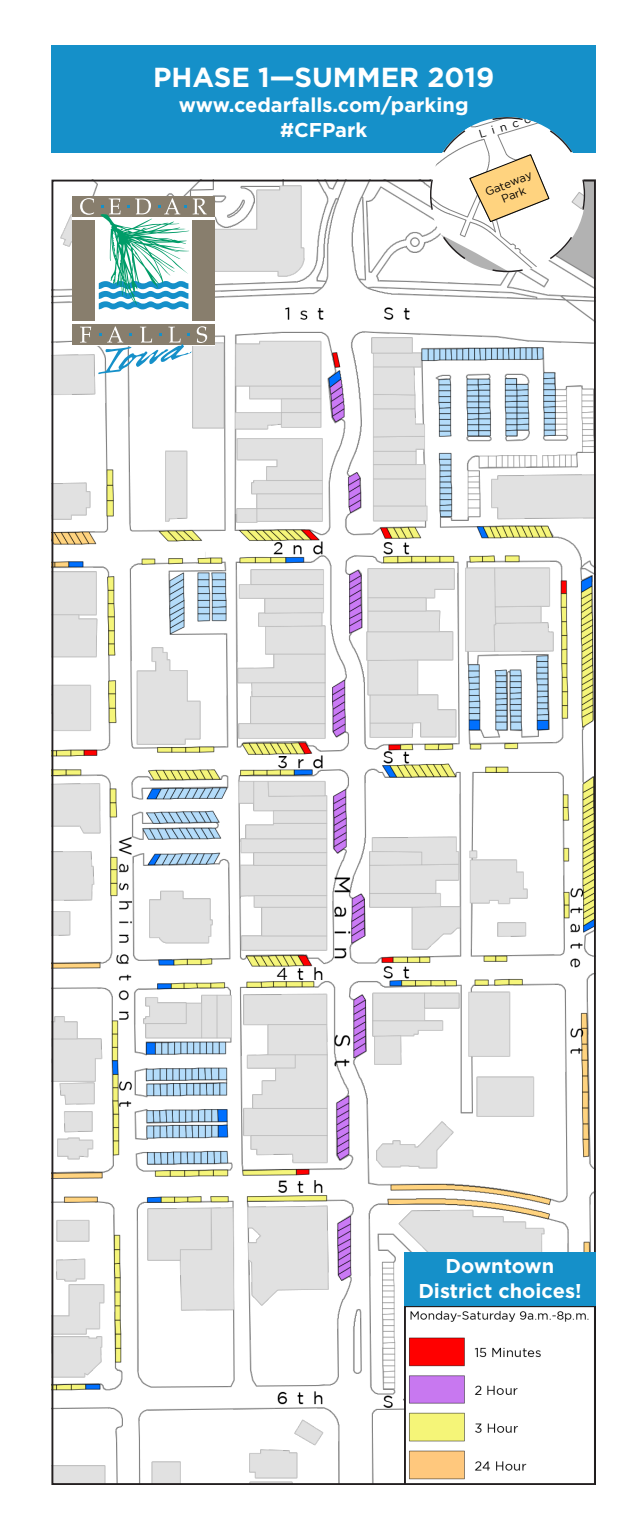
<style>
.page{position:relative;width:644px;height:1530px;background:#fff}
.page>*{position:absolute;margin:0;border:0;box-sizing:border-box;transform-origin:0 0}
.t1{font:700 27.5px "Gotham";color:#fff}
.t2{font:700 20px/25px "Gotham";color:#fff;text-align:center}
.t3{font:11.25px/12.2px "Gotham";color:#000;text-align:center}
</style>
<div class="page">
<div style="left:51px;top:45px;width:544px;height:107px;background:#1590c9"></div>
<img style="left:54px;top:183px;width:538px;height:1299px">
<svg style="left:429px;top:117px;width:156px;height:156px"></svg>
<img style="left:407px;top:1308px;width:185px;height:174px">
<div style="left:404px;top:1305px;width:191px;height:180px;border:2px solid #231f20"></div>
<div style="left:404px;top:1252px;width:191px;height:53px;background:#1590c9"></div>
<div style="left:72px;top:196px;width:143px;height:150px;background:#fff"></div>
<div style="left:72px;top:324px;width:143px;height:21px;background:#887e6d"></div>
<div style="left:72px;top:196px;width:143px;height:21px;background:#887e6d"></div>
<div style="left:72px;top:220px;width:22px;height:101px;background:#887e6d"></div>
<div style="left:192px;top:220px;width:23px;height:101px;background:#887e6d"></div>
<svg style="left:80px;top:327px;width:11px;height:16px"></svg>
<svg style="left:98px;top:326px;width:109px;height:49px"></svg>
<svg style="left:80px;top:198px;width:127px;height:112px"></svg>
<p class="t1" style="left:153px;top:59px;width:342px">PHASE 1—SUMMER 2019</p>
<p class="t2" style="left:179px;top:93px;width:291px">www.cedarfalls.com/parking</p>
<p class="t2" style="left:280px;top:118px;width:89px">#CFPark</p>
<p class="t3" style="left:477px;top:128px;width:77px;rotate:-17deg">Lincoln</p>
<p class="t3" style="left:483px;top:187px;width:51px;rotate:-22deg">Gateway<br>Park</p>
<p class="t2" style="left:418px;top:1254px;width:165px">Downtown<br>District choices!</p>
</div>
